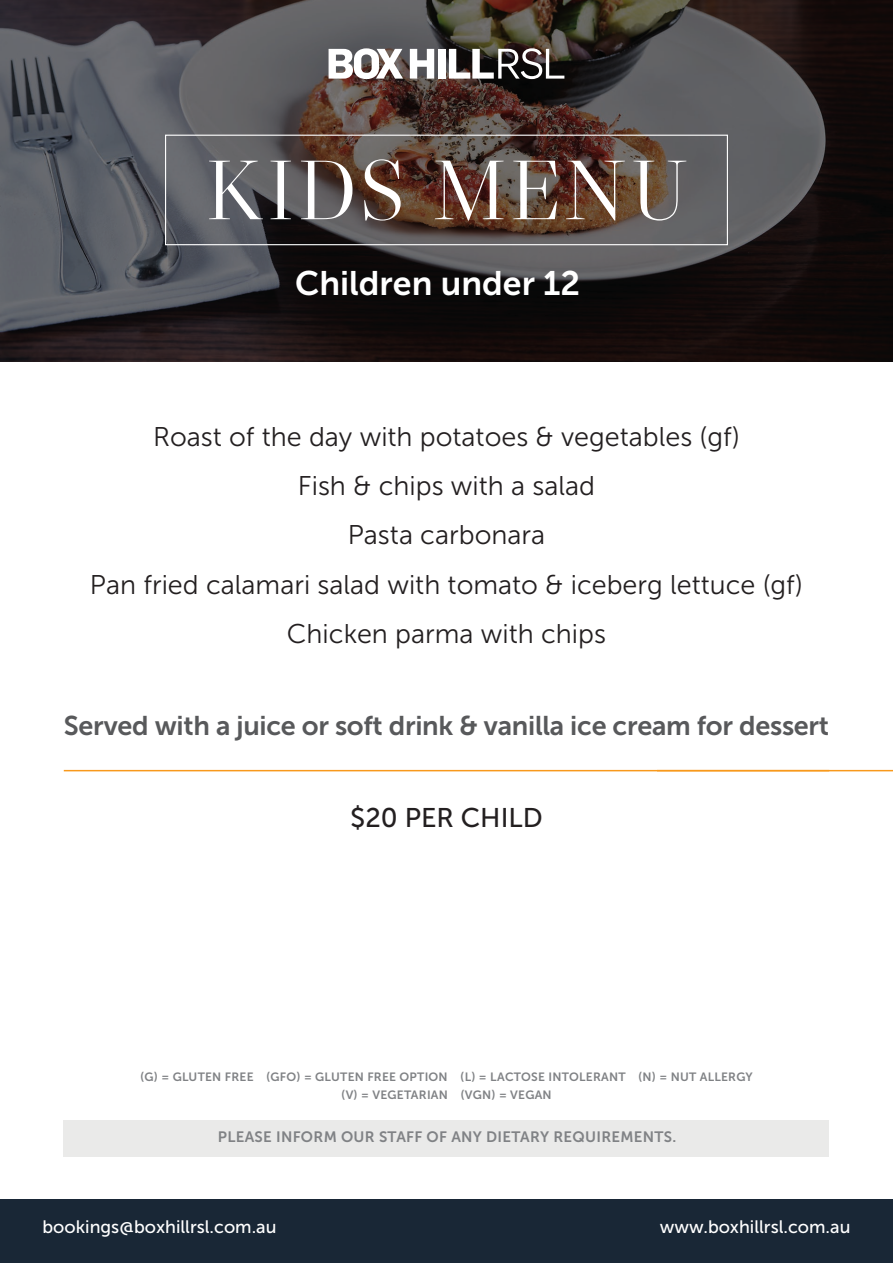
<style>
.page{position:relative;width:893px;height:1263px;background:#fff}
.page>*{position:absolute;margin:0;border:0;box-sizing:border-box;transform-origin:0 0}
.t1{font:84.75px "Libre Caslon Display";letter-spacing:.04em;color:#fff}
.heading{font:33.9px "Museo Sans 700";color:#fff}
.t2{font:27px "Museo Sans 300";color:#231f20}
.heading-2{font:27px "Museo Sans 700";letter-spacing:-.01em;color:#58595b}
.t3{font:27px "Museo Sans 500";color:#231f20}
.Menu_item{font:18px "Museo Sans 500";color:#fff}
.t4{font:15px "Museo Sans 700";letter-spacing:.02em;color:#808285}
.t5{font:12px "Museo Sans 700";letter-spacing:.02em;color:#808285}
</style>
<div class="page">
<svg style="left:0;top:0;width:893px;height:361px;background:#413b3b"></svg>
<svg style="left:329px;top:48px;width:74px;height:31px"></svg>
<svg style="left:410px;top:49px;width:24px;height:30px"></svg>
<div style="left:438px;top:49px;width:7px;height:30px;background:#fff"></div>
<svg style="left:449px;top:48px;width:115px;height:31px"></svg>
<div style="left:165px;top:135px;width:563px;height:110px;border:1px solid #fff"></div>
<div style="left:0;top:1199px;width:893px;height:64px;background:#192736"></div>
<div style="left:64px;top:1120px;width:765px;height:37px;background:#eaeae9"></div>
<hr style="left:64px;top:770px;width:765px;height:1px;background:#f8991c">
<hr style="left:657px;top:770px;width:236px;height:1px;background:#f8991c">
<p class="t1" style="left:206px;top:138px;width:483px">KIDS MENU</p>
<p class="heading" style="left:295px;top:265px;width:287px">Children under 12</p>
<p class="t2" style="left:153px;top:422px;width:588px">Roast of the day with potatoes &amp; vegetables (gf)</p>
<p class="t2" style="left:298px;top:471px;width:299px">Fish &amp; chips with a salad</p>
<p class="t2" style="left:348px;top:520px;width:199px">Pasta carbonara</p>
<p class="t2" style="left:90px;top:570px;width:715px">Pan fried calamari salad with tomato &amp; iceberg lettuce (gf)</p>
<p class="t2" style="left:287px;top:619px;width:321px">Chicken parma with chips</p>
<p class="heading-2" style="left:64px;top:710px;width:767px">Served with a juice or soft drink &amp; vanilla ice cream for dessert</p>
<p class="t3" style="left:350px;top:803px;width:194px">$20 PER CHILD</p>
<p class="t5" style="left:140px;top:1070px;width:614px">(G) = GLUTEN FREE (GFO) = GLUTEN FREE OPTION (L) = LACTOSE INTOLERANT (N) = NUT ALLERGY</p>
<p class="t5" style="left:341px;top:1088px;width:212px">(V) = VEGETARIAN (VGN) = VEGAN</p>
<p class="t4" style="left:218px;top:1128px;width:460px">PLEASE INFORM OUR STAFF OF ANY DIETARY REQUIREMENTS.</p>
<p class="Menu_item" style="left:43px;top:1217px;width:236px">bookings@boxhillrsl.com.au</p>
<p class="Menu_item" style="left:660px;top:1217px;width:192px">www.boxhillrsl.com.au</p>
</div>
